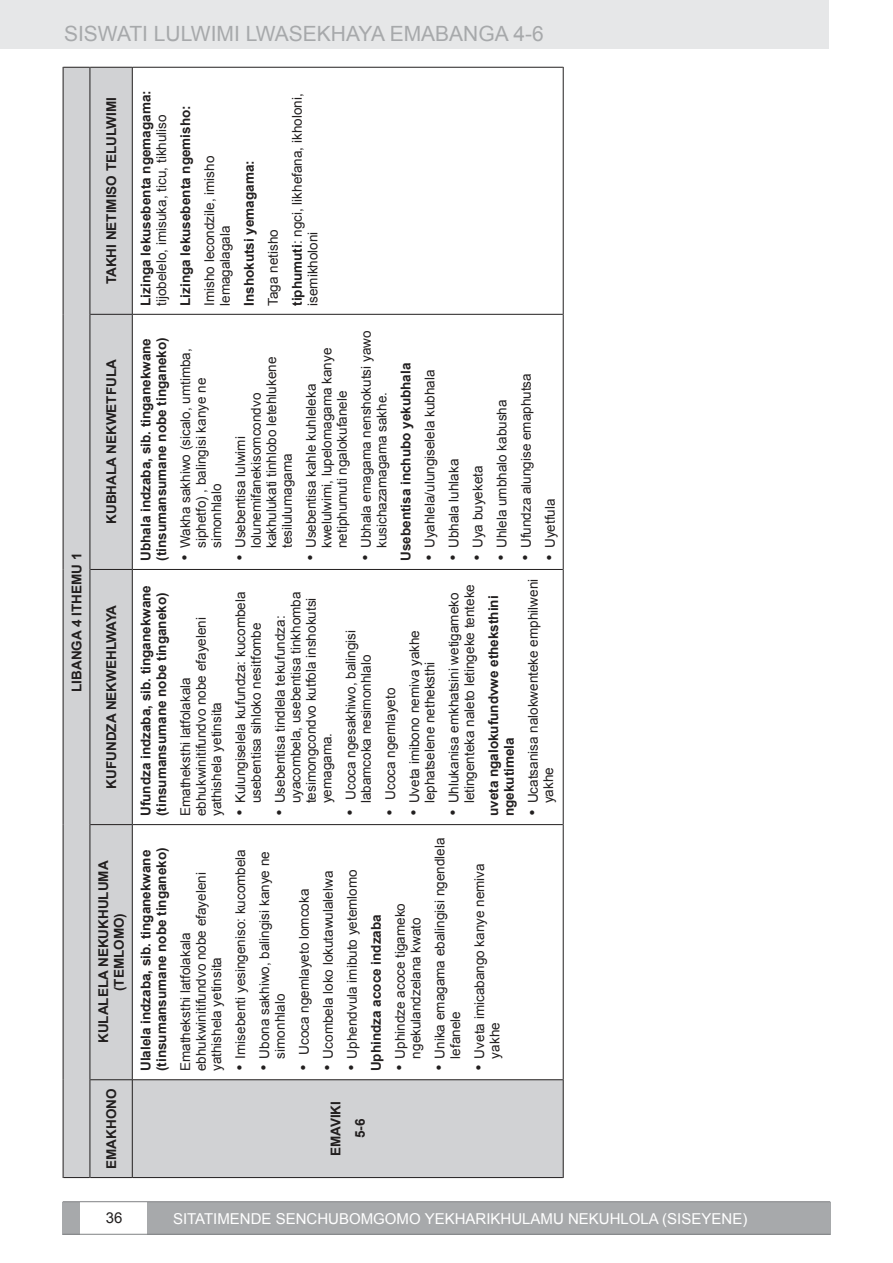
<style>
.page{position:relative;width:893px;height:1263px;background:#fff}
.page>*{position:absolute;margin:0;border:0;box-sizing:border-box;transform-origin:0 0}
.t1{font:21px "Arial";color:#a7a9ab}
.t2{font:15px "Arial";color:#fff}
.t3{font:15px "Arial";color:#221f1f}
.t4{font:13.5px/15.6px "Arial";color:#221f1f}
.t5{font:700 13.5px/15.6px "Arial";color:#221f1f}
.s1{font-weight:700}
</style>
<div class="page">
<div style="left:0;top:0;width:829px;height:49px;background:#e6e7e8"></div>
<div style="left:63px;top:1202px;width:17px;height:32px;background:#a7a9ab"></div>
<div style="left:147px;top:1202px;width:683px;height:32px;background:#a7a9ab"></div>
<hr style="left:63px;top:1234px;width:767px;height:1px;background:#808284">
<hr style="left:63px;top:1201px;width:767px;height:1px;background:#808284">
<svg style="left:64px;top:68px;width:499px;height:1109px"></svg>
<svg style="left:64px;top:67px;width:26px;height:1px"></svg>
<hr style="left:90px;top:67px;width:42px;height:1px;background:#221f1f">
<hr style="left:133px;top:67px;width:430px;height:1px;background:#221f1f">
<hr style="left:90px;top:1079px;width:42px;height:1px;background:#221f1f">
<hr style="left:90px;top:824px;width:42px;height:1px;background:#221f1f">
<hr style="left:90px;top:569px;width:42px;height:1px;background:#221f1f">
<hr style="left:90px;top:1080px;width:1px;height:98px;background:#221f1f">
<hr style="left:90px;top:825px;width:1px;height:255px;background:#221f1f">
<hr style="left:90px;top:569px;width:1px;height:256px;background:#221f1f">
<hr style="left:90px;top:314px;width:1px;height:255px;background:#221f1f">
<hr style="left:132px;top:1080px;width:1px;height:98px;background:#221f1f">
<hr style="left:132px;top:825px;width:1px;height:255px;background:#221f1f">
<hr style="left:132px;top:569px;width:1px;height:256px;background:#221f1f">
<hr style="left:132px;top:314px;width:1px;height:255px;background:#221f1f">
<hr style="left:90px;top:314px;width:42px;height:1px;background:#221f1f">
<hr style="left:90px;top:67px;width:1px;height:247px;background:#221f1f">
<hr style="left:132px;top:67px;width:1px;height:247px;background:#221f1f">
<hr style="left:133px;top:1079px;width:430px;height:1px;background:#221f1f">
<hr style="left:133px;top:824px;width:430px;height:1px;background:#221f1f">
<hr style="left:133px;top:569px;width:430px;height:1px;background:#221f1f">
<hr style="left:133px;top:314px;width:430px;height:1px;background:#221f1f">
<hr style="left:563px;top:1080px;width:1px;height:98px;background:#221f1f">
<hr style="left:563px;top:825px;width:1px;height:255px;background:#221f1f">
<hr style="left:563px;top:569px;width:1px;height:256px;background:#221f1f">
<hr style="left:563px;top:314px;width:1px;height:255px;background:#221f1f">
<hr style="left:563px;top:67px;width:1px;height:247px;background:#221f1f">
<hr style="left:63px;top:1080px;width:1px;height:98px;background:#221f1f">
<svg style="left:63px;top:1177px;width:27px;height:1px"></svg>
<hr style="left:63px;top:825px;width:1px;height:255px;background:#221f1f">
<hr style="left:63px;top:569px;width:1px;height:256px;background:#221f1f">
<hr style="left:63px;top:314px;width:1px;height:255px;background:#221f1f">
<hr style="left:63px;top:67px;width:1px;height:247px;background:#221f1f">
<hr style="left:90px;top:1177px;width:42px;height:1px;background:#221f1f">
<hr style="left:133px;top:1177px;width:430px;height:1px;background:#221f1f">
<h1 class="t1" style="left:64px;top:21px;width:481px">SISWATI LULWIMI LWASEKHAYA EMABANGA 4-6</h1>
<p class="t5" style="left:70px;top:692px;width:141px;rotate:-90deg">LIBANGA 4 ITHEMU 1</p>
<p class="t5" style="left:105px;top:284px;width:189px;rotate:-90deg">TAKHI NETIMISO TELULWIMI</p>
<p class="t5" style="left:105px;top:524px;width:166px;rotate:-90deg">KUBHALA NEKWETFULA</p>
<p class="t5" style="left:105px;top:789px;width:185px;rotate:-90deg">KUFUNDZA NEKWEHLWAYA</p>
<p class="t5" style="left:97px;top:1043px;width:184px;text-align:center;rotate:-90deg">KULALELA NEKUKHULUMA (TEMLOMO)</p>
<p class="t5" style="left:105px;top:1169px;width:82px;rotate:-90deg">EMAKHONO</p>
<p class="t5" style="left:139px;top:306px;width:217px;rotate:-90deg">Lizinga lekusebenta ngemagama:</p>
<p class="t4" style="left:155px;top:306px;width:193px;rotate:-90deg">tijobelelo, imisuka, ticu, tikhuliso</p>
<p class="t5" style="left:179px;top:306px;width:202px;rotate:-90deg">Lizinga lekusebenta ngemisho:</p>
<p class="t4" style="left:202px;top:306px;width:152px;rotate:-90deg">Imisho lecondzile, imisho lemagalagala</p>
<p class="t5" style="left:242px;top:306px;width:147px;rotate:-90deg">Inshokutsi yemagama:</p>
<p class="t4" style="left:262px;top:306px;width:214px;line-height:24px;rotate:-90deg">Taga netisho<br><span class="s1">tiphumuti</span>: ngci, likhefana, ikholoni,</p>
<p class="t4" style="left:306px;top:306px;width:76px;rotate:-90deg">isemikholoni</p>
<p class="t5" style="left:139px;top:561px;width:225px;rotate:-90deg">Ubhala indzaba, sib. tinganekwane (tinsumansumane nobe tinganeko)</p>
<p class="t4" style="left:178px;top:548px;width:201px;text-indent:-13px;rotate:-90deg">• Wakha sakhiwo (sicalo, umtimba, siphetfo) , balingisi kanye ne simonhlalo</p>
<p class="t4" style="left:234px;top:548px;width:193px;text-indent:-13px;rotate:-90deg">• Usebentisa lulwimi lolunemifanekisomcondvo kakhulukati tinhlobo letehlukene tesilulumagama</p>
<p class="t4" style="left:305px;top:548px;width:202px;text-indent:-13px;rotate:-90deg">• Usebentisa kahle kuhleleka kwelulwimi, lupelomagama kanye netiphumuti ngalokufanele</p>
<p class="t4" style="left:360px;top:548px;width:219px;text-indent:-13px;rotate:-90deg">• Ubhala emagama nenshokutsi yawo kusichazamagama sakhe.</p>
<p class="t5" style="left:399px;top:561px;width:200px;rotate:-90deg">Usebentisa inchubo yekubhala</p>
<p class="t4" style="left:423px;top:561px;width:193px;rotate:-90deg">• Uyahlela/ulungiselela kubhala</p>
<p class="t5" style="left:139px;top:816px;width:233px;rotate:-90deg">Ufundza indzaba, sib. tinganekwane (tinsumansumane nobe tinganeko)</p>
<p class="t4" style="left:179px;top:816px;width:200px;rotate:-90deg">Ematheksthi latfolakala ebhukwinitifundvo nobe efayeleni yathishela yetinsita</p>
<p class="t4" style="left:233px;top:803px;width:213px;text-indent:-13px;rotate:-90deg">• Kulungiselela kufundza: kucombela usebentisa sihloko nesitfombe</p>
<p class="t4" style="left:272px;top:803px;width:213px;text-indent:-13px;rotate:-90deg">• Usebentisa tindlela tekufundza: uyacombela, usebentisa tinkhomba tesimongcondvo kutfola inshokutsi yemagama.</p>
<p class="t4" style="left:344px;top:803px;width:175px;text-indent:-13px;rotate:-90deg">• Ucoca ngesakhiwo, balingisi labamcoka nesimonhlalo</p>
<p class="t4" style="left:384px;top:816px;width:130px;rotate:-90deg">• Ucoca ngemlayeto</p>
<p class="t4" style="left:408px;top:803px;width:175px;text-indent:-13px;rotate:-90deg">• Uveta imibono nemiva yakhe lephatselene netheksthi</p>
<p class="t4" style="left:447px;top:561px;width:104px;rotate:-90deg">• Ubhala luhlaka</p>
<p class="t4" style="left:471px;top:561px;width:97px;rotate:-90deg">• Uya buyeketa</p>
<p class="t4" style="left:495px;top:561px;width:163px;rotate:-90deg">• Uhlela umbhalo kabusha</p>
<p class="t4" style="left:518px;top:561px;width:189px;rotate:-90deg">• Ufundza alungise emaphutsa</p>
<p class="t4" style="left:543px;top:561px;width:64px;rotate:-90deg">• Uyetfula</p>
<p class="t4" style="left:447px;top:803px;width:221px;text-indent:-13px;rotate:-90deg">• Uhlukanisa emkhatsini wetigameko letingenteka naleto letingeke tenteke</p>
<p class="t5" style="left:487px;top:816px;width:222px;rotate:-90deg">uveta ngalokufundvwe etheksthini ngekutimela</p>
<p class="t4" style="left:526px;top:803px;width:226px;text-indent:-13px;rotate:-90deg">• Ucatsanisa nalokwenteke emphilweni yakhe</p>
<p class="t5" style="left:139px;top:1071px;width:225px;rotate:-90deg">Ulalela indzaba, sib. tinganekwane (tinsumansumane nobe tinganeko)</p>
<p class="t4" style="left:179px;top:1071px;width:200px;rotate:-90deg">Ematheksthi latfolakala ebhukwinitifundvo nobe efayeleni yathishela yetinsita</p>
<p class="t4" style="left:234px;top:1071px;width:224px;rotate:-90deg">• Imisebenti yesingeniso: kucombela</p>
<p class="t4" style="left:258px;top:1058px;width:209px;text-indent:-13px;rotate:-90deg">• Ubona sakhiwo, balingisi kanye ne simonhlalo</p>
<p class="t4" style="left:298px;top:1071px;width:184px;rotate:-90deg">• Ucoca ngemlayeto lomcoka</p>
<p class="t4" style="left:322px;top:1071px;width:202px;rotate:-90deg">• Ucombela loko lokutawulalelwa</p>
<p class="t4" style="left:341px;top:1071px;width:203px;line-height:24px;rotate:-90deg">• Uphendvula imibuto yetemlomo<br><span class="s1">Uphindza acoce indzaba</span></p>
<p class="t4" style="left:393px;top:1071px;width:170px;text-align:center;rotate:-90deg">• Uphindze acoce tigameko ngekulandzelana kwato</p>
<p class="t4" style="left:433px;top:1058px;width:222px;text-indent:-13px;rotate:-90deg">• Unika emagama ebalingisi ngendlela lefanele</p>
<p class="t5" style="left:325px;top:1156px;width:57px;line-height:24px;text-align:center;rotate:-90deg">EMAVIKI<br>5-6</p>
<p class="t4" style="left:473px;top:1058px;width:197px;text-indent:-13px;rotate:-90deg">• Uveta imicabango kanye nemiva yakhe</p>
<p class="t3" style="left:106px;top:1208px;width:18px">36</p>
<p class="t2" style="left:173px;top:1213px;width:576px">SITATIMENDE SENCHUBOMGOMO YEKHARIKHULAMU NEKUHLOLA (SISEYENE)</p>
</div>
